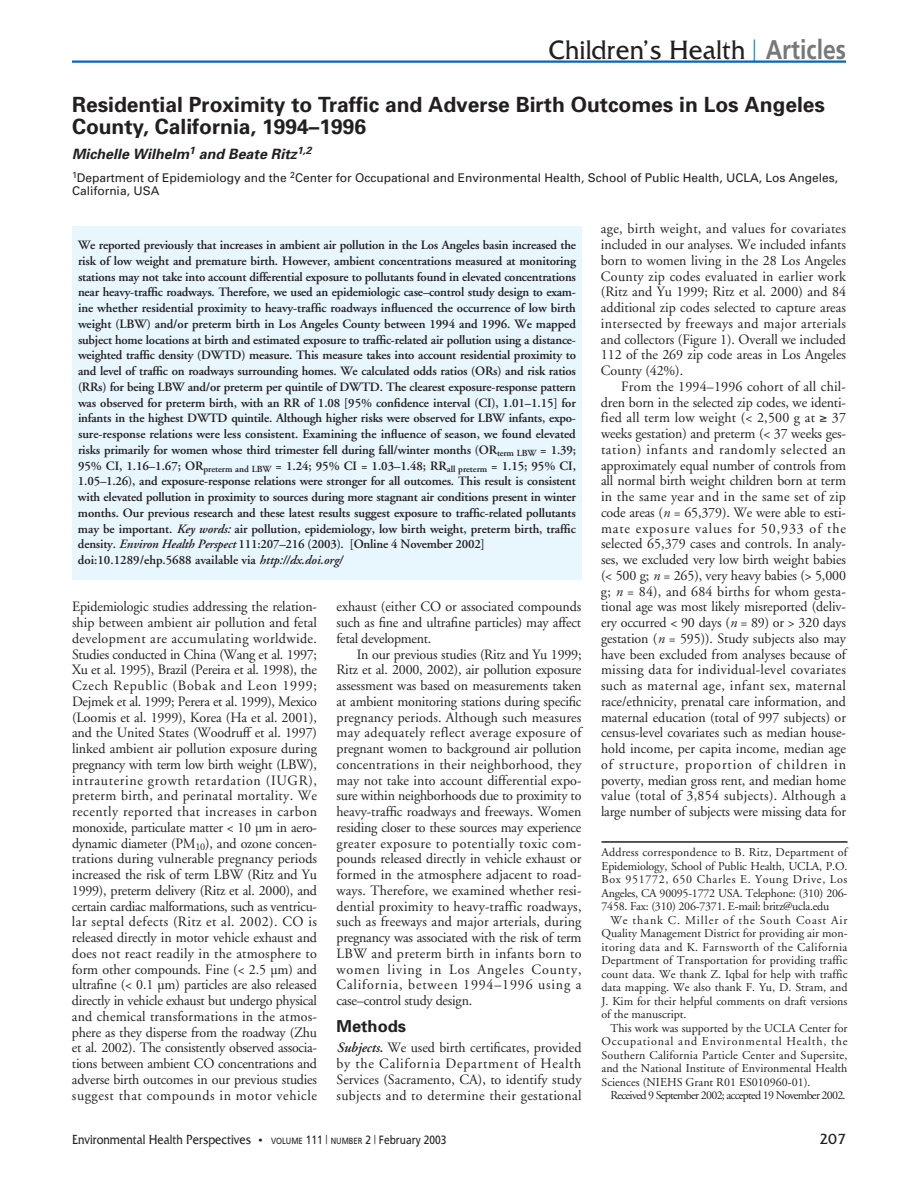
<style>
.page{position:relative;width:918px;height:1188px;background:#fff}
.page>*{position:absolute;margin:0;border:0;box-sizing:border-box;transform-origin:0 0}
.t1{font:27px "Friz Quadrata IT Cby BT";color:#231f20;scale:.95 1}
.t2{font:700 21px/22.5px "Univers";color:#231f20}
.t3{font:700 16.5px "Univers";color:#231f20}
.t4{font:15px "Friz Quadrata IT Cby BT";color:#231f20}
.t5{font:14.25px/15.8px "Adobe Garamond";letter-spacing:-.005em;color:#231f20;text-align:justify}
.t6{font:italic 700 14.25px "Univers";color:#231f20}
.t7{font:13.5px "Friz Quadrata IT Cby BT";color:#231f20;scale:.85 1}
.t8{font:600 12.75px/15.8px "Adobe Garamond";letter-spacing:-.015em;color:#231f20}
.t9{font:12px/13.5px "Adobe Garamond";color:#231f20;text-align:justify}
.t10{font:12px/13.5px "Univers";color:#231f20}
.t11{font:12px "Adobe Garamond";letter-spacing:-.06em;color:#231f20}
.s1{font-family:"Frutiger";font-weight:300;font-size:30px;color:#006bb2}
.s2{font-family:"Frutiger";font-weight:700;color:#76787b}
.s3{font-style:italic}
.s4{font-weight:600;font-style:italic}
.s5{font-size:10.5px}
.s6{font-family:"Frutiger";font-size:9px}
.s7{font-family:"Frutiger";font-size:12px}
.s8{font-family:"Frutiger";font-weight:300;font-size:12px}
</style>
<div class="page">
<hr style="left:602px;top:841px;width:246px;height:2px;background:#231f20">
<div style="left:72px;top:226px;width:510px;height:354px;background:#e8f6fd"></div>
<hr style="left:72px;top:60px;width:774px;height:3px;background:#006bb2">
<h1 class="t1" style="left:548px;top:40px;width:315px">Children’s Health <span class="s1">|</span> <span class="s2">Articles</span></h1>
<h2 class="t2" style="left:72px;top:95px;width:755px">Residential Proximity to Traffic and Adverse Birth Outcomes in Los Angeles<br>County, California, 1994–1996</h2>
<p class="t6" style="left:72px;top:149px;width:241px">Michelle Wilhelm<sup>1</sup> and Beate Ritz<sup>1,2</sup></p>
<p class="t10" style="left:72px;top:172px;width:768px"><sup>1</sup>Department of Epidemiology and the <sup>2</sup>Center for Occupational and Environmental Health, School of Public Health, UCLA, Los Angeles,<br>California, USA</p>
<p class="t8" style="left:78px;top:238px;width:500px">We reported previously that increases in ambient air pollution in the Los Angeles basin increased the risk of low weight and premature birth. However, ambient concentrations measured at monitoring stations may not take into account differential exposure to pollutants found in elevated concentrations near heavy-traffic roadways. Therefore, we used an epidemiologic case–control study design to exam&shy;ine whether residential proximity to heavy-traffic roadways influenced the occurrence of low birth weight (LBW) and/or preterm birth in Los Angeles County between 1994 and 1996. We mapped subject home locations at birth and estimated exposure to traffic-related air pollution using a distance&shy;weighted traffic density (DWTD) measure. This measure takes into account residential proximity to and level of traffic on roadways surrounding homes. We calculated odds ratios (ORs) and risk ratios (RRs) for being LBW and/or preterm per quintile of DWTD. The clearest exposure-response pattern was observed for preterm birth, with an RR of 1.08 [95% confidence interval (CI), 1.01–1.15] for infants in the highest DWTD quintile. Although higher risks were observed for LBW infants, expo&shy;sure-response relations were less consistent. Examining the influence of season, we found elevated risks primarily for women whose third trimester fell during fall/winter months (OR<sub>term</sub> <sub>LBW</sub> = 1.39; 95% CI, 1.16–1.67; OR<sub>preterm</sub> <sub>and</sub> <sub>LBW</sub> = 1.24; 95% CI = 1.03–1.48; RR<sub>all</sub> <sub>preterm</sub> = 1.15; 95% CI, 1.05–1.26), and exposure-response relations were stronger for all outcomes. This result is consistent with elevated pollution in proximity to sources during more stagnant air conditions present in winter months. Our previous research and these latest results suggest exposure to traffic-related pollutants may be important. <span class="s3">Key words:</span> air pollution, epidemiology, low birth weight, preterm birth, traffic density. <span class="s3">Environ Health Perspect</span> 111:207–216 (2003). [Online 4 November 2002] doi:10.1289/ehp.5688 available via <span class="s3">http://dx.doi.org/</span></p>
<p class="t5" style="left:72px;top:600px;width:247px">Epidemiologic studies addressing the relation&shy;ship between ambient air pollution and fetal development are accumulating worldwide.<br>Studies conducted in China (Wang et al. 1997; Xu et al. 1995), Brazil (Pereira et al. 1998), the Czech Republic (Bobak and Leon 1999; Dejmek et al. 1999; Perera et al. 1999), Mexico (Loomis et al. 1999), Korea (Ha et al. 2001), and the United States (Woodruff et al. 1997) linked ambient air pollution exposure during pregnancy with term low birth weight (LBW), intrauterine growth retardation (IUGR), preterm birth, and perinatal mortality. We recently reported that increases in carbon monoxide, particulate matter &lt; 10 µm in aero&shy;dynamic diameter (PM<sub>10</sub>), and ozone concen&shy;trations during vulnerable pregnancy periods increased the risk of term LBW (Ritz and Yu 1999), preterm delivery (Ritz et al. 2000), and certain cardiac malformations, such as ventricu&shy;lar septal defects (Ritz et al. 2002). CO is released directly in motor vehicle exhaust and does not react readily in the atmosphere to form other compounds. Fine (&lt; 2.5 µm) and ultrafine (&lt; 0.1 µm) particles are also released directly in vehicle exhaust but undergo physical and chemical transformations in the atmos&shy;phere as they disperse from the roadway (Zhu et al. 2002). The consistently observed associa&shy;tions between ambient CO concentrations and adverse birth outcomes in our previous studies suggest that compounds in motor vehicle</p>
<p class="t5" style="left:336px;top:600px;width:246px">exhaust (either CO or associated compounds such as fine and ultrafine particles) may affect fetal development.</p>
<p class="t5" style="left:336px;top:647px;width:247px;text-indent:20px">In our previous studies (Ritz and Yu 1999; Ritz et al. 2000, 2002), air pollution exposure assessment was based on measurements taken at ambient monitoring stations during specific pregnancy periods. Although such measures may adequately reflect average exposure of pregnant women to background air pollution concentrations in their neighborhood, they may not take into account differential expo&shy;sure within neighborhoods due to proximity to heavy-traffic roadways and freeways. Women residing closer to these sources may experience greater exposure to potentially toxic com&shy;pounds released directly in vehicle exhaust or formed in the atmosphere adjacent to road&shy;ways. Therefore, we examined whether resi&shy;dential proximity to heavy-traffic roadways, such as freeways and major arterials, during pregnancy was associated with the risk of term LBW and preterm birth in infants born to women living in Los Angeles County, California, between 1994–1996 using a case–control study design.</p>
<p class="t3" style="left:336px;top:1020px;width:71px">Methods</p>
<p class="t5" style="left:336px;top:1041px;width:247px"><span class="s4">Subjects.</span> We used birth certificates, provided by the California Department of Health Services (Sacramento, CA), to identify study subjects and to determine their gestational</p>
<p class="t5" style="left:601px;top:222px;width:247px">age, birth weight, and values for covariates included in our analyses. We included infants born to women living in the 28 Los Angeles County zip codes evaluated in earlier work (Ritz and Yu 1999; Ritz et al. 2000) and 84 additional zip codes selected to capture areas intersected by freeways and major arterials and collectors (Figure 1). Overall we included 112 of the 269 zip code areas in Los Angeles County (42%).</p>
<p class="t5" style="left:601px;top:380px;width:247px;text-indent:20px">From the 1994–1996 cohort of all chil&shy;dren born in the selected zip codes, we identi&shy;fied all term low weight (&lt; 2,500 g at ≥ 37 weeks gestation) and preterm (&lt; 37 weeks ges&shy;tation) infants and randomly selected an approximately equal number of controls from all normal birth weight children born at term in the same year and in the same set of zip code areas (<span class="s3">n</span> = 65,379). We were able to esti&shy;mate exposure values for 50,933 of the selected 65,379 cases and controls. In analy&shy;ses, we excluded very low birth weight babies (&lt; 500 g; <span class="s3">n</span> = 265), very heavy babies (&gt; 5,000 g; <span class="s3">n</span> = 84), and 684 births for whom gesta&shy;tional age was most likely misreported (deliv&shy;ery occurred &lt; 90 days (<span class="s3">n</span> = 89) or &gt; 320 days gestation (<span class="s3">n</span> = 595)). Study subjects also may have been excluded from analyses because of missing data for individual-level covariates such as maternal age, infant sex, maternal race/ethnicity, prenatal care information, and maternal education (total of 997 subjects) or census-level covariates such as median house&shy;hold income, per capita income, median age of structure, proportion of children in poverty, median gross rent, and median home value (total of 3,854 subjects). Although a large number of subjects were missing data for</p>
<p class="t9" style="left:602px;top:847px;width:248px">Address correspondence to B. Ritz, Department of Epidemiology, School of Public Health, UCLA, P.O.<br>Box 951772, 650 Charles E. Young Drive, Los Angeles, CA 90095-1772 USA. Telephone: (310) 206- 7458. Fax: (310) 206-7371. E-mail: britz@ucla.edu</p>
<p class="t9" style="left:602px;top:914px;width:248px;text-indent:9px">We thank C. Miller of the South Coast Air Quality Management District for providing air mon&shy;itoring data and K. Farnsworth of the California Department of Transportation for providing traffic count data. We thank Z. Iqbal for help with traffic data mapping. We also thank F. Yu, D. Stram, and J. Kim for their helpful comments on draft versions of the manuscript.</p>
<p class="t9" style="left:602px;top:1022px;width:248px;text-indent:9px">This work was supported by the UCLA Center for Occupational and Environmental Health, the Southern California Particle Center and Supersite, and the National Institute of Environmental Health Sciences (NIEHS Grant R01 ES010960-01).</p>
<p class="t11" style="left:610px;top:1091px;width:237px">Received 9 September 2002; accepted 19 November 2002.</p>
<p class="t7" style="left:72px;top:1134px;width:442px">Environmental Health Perspectives <span class="s5">•</span> <span class="s6">VOLUME</span> <span class="s7">111</span> <span class="s8">|</span> <span class="s6">NUMBER</span> <span class="s7">2</span> <span class="s8">|</span> <span class="s7">February 2003</span></p>
<p class="t4" style="left:819px;top:1133px;width:28px">207</p>
</div>
